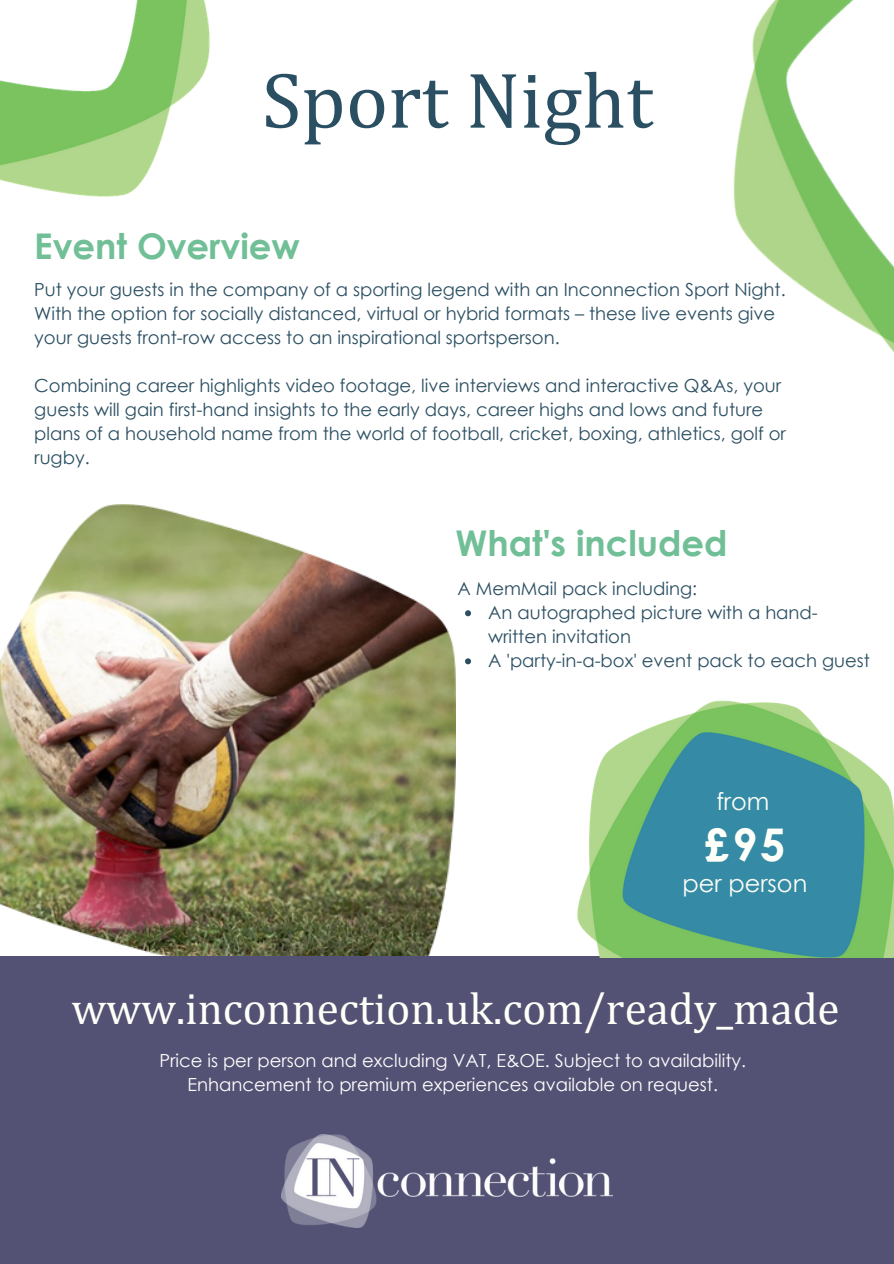
<style>
.page{position:relative;width:894px;height:1264px;background:#fff}
.page>*{position:absolute;margin:0;border:0;box-sizing:border-box;transform-origin:0 0}
.t1{font:79.8px "Cambria";color:#2b4f62}
.t2{font:45px "Cambria";color:#fffff9}
.t3{font:700 45px "Century Gothic";color:#fffff9}
.t4{font:700 35.4px "Century Gothic";color:#71bf97}
.t5{font:24px "Century Gothic";color:#fffff9}
.t6{font:18px/24px "Century Gothic";color:#2b4f62}
.t7{font:18px "Century Gothic";color:#fff}
</style>
<div class="page">
<img style="left:0;top:0;width:210px;height:197px">
<img style="left:733px;top:0;width:160px;height:352px">
<img style="left:0;top:504px;width:456px;height:452px">
<div style="left:0;top:956px;width:893px;height:307px;background:#545274"></div>
<img style="left:281px;top:1134px;width:331px;height:93px">
<img style="left:577px;top:700px;width:316px;height:257px">
<svg style="left:465px;top:610px;width:6px;height:6px"></svg>
<svg style="left:465px;top:658px;width:6px;height:6px"></svg>
<p class="t1" style="left:262px;top:52px;width:393px">Sport Night</p>
<p class="t4" style="left:34px;top:223px;width:267px">Event Overview</p>
<p class="t6" style="left:34px;top:277px;width:752px">Put your guests in the company of a sporting legend with an Inconnection Sport Night.<br>With the option for socially distanced, virtual or hybrid formats – these live events give your guests front-row access to an inspirational sportsperson.</p>
<p class="t6" style="left:34px;top:373px;width:753px">Combining career highlights video footage, live interviews and interactive Q&amp;As, your guests will gain first-hand insights to the early days, career highs and lows and future plans of a household name from the world of football, cricket, boxing, athletics, golf or rugby.</p>
<p class="t4" style="left:455px;top:520px;width:273px">What's included</p>
<p class="t6" style="left:457px;top:576px;width:241px">A MemMail pack including:</p>
<p class="t6" style="left:488px;top:600px;width:331px">An autographed picture with a hand&shy;written invitation</p>
<p class="t6" style="left:488px;top:648px;width:383px">A 'party-in-a-box' event pack to each guest</p>
<p class="t5" style="left:716px;top:785px;width:54px">from</p>
<p class="t3" style="left:704px;top:816px;width:83px">£95</p>
<p class="t5" style="left:682px;top:867px;width:126px">per person</p>
<p class="t2" style="left:71px;top:981px;width:769px">www.inconnection.uk.com/ready_made</p>
<p class="t7" style="left:159px;top:1048px;width:588px">Price is per person and excluding VAT, E&amp;OE. Subject to availability.</p>
<p class="t7" style="left:187px;top:1072px;width:532px">Enhancement to premium experiences available on request.</p>
</div>
